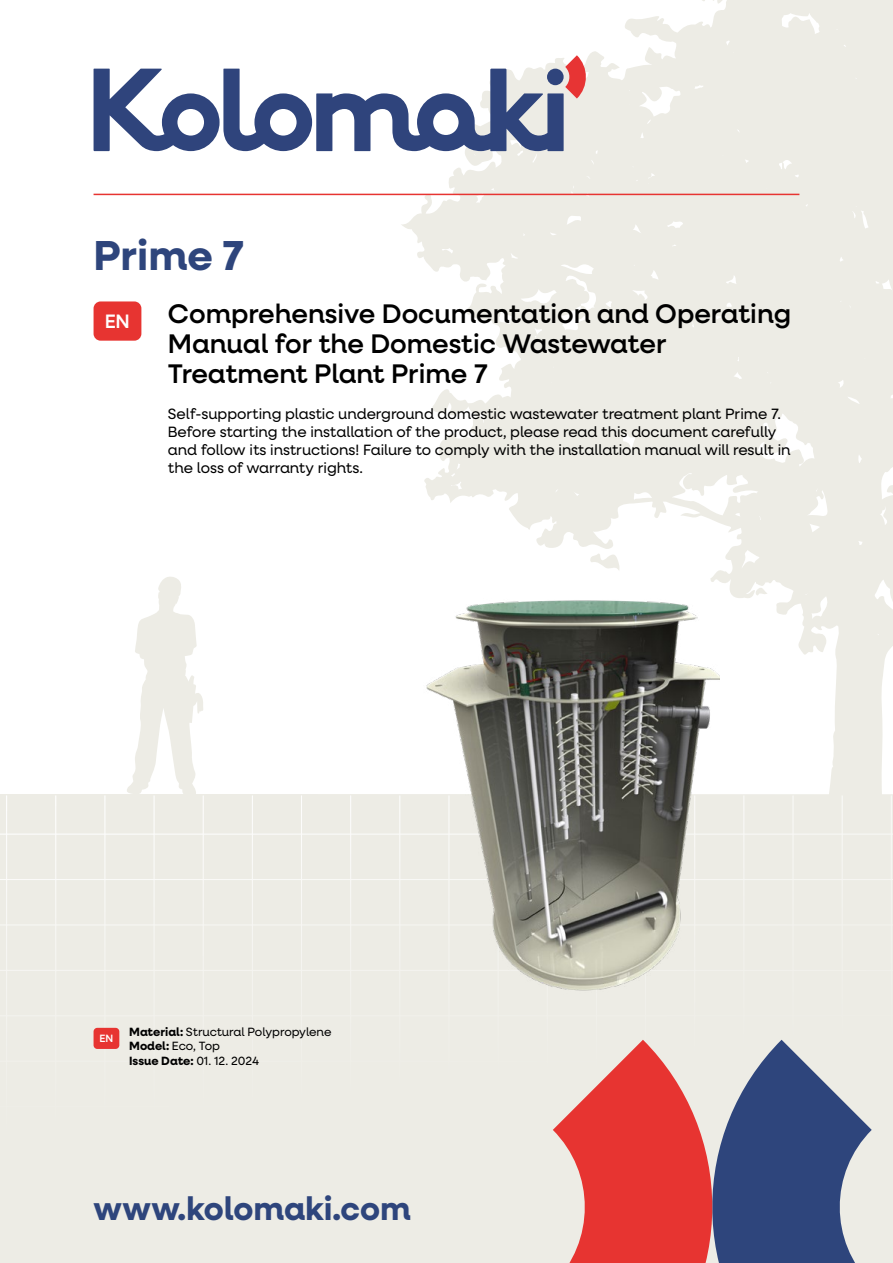
<style>
.page{position:relative;width:893px;height:1263px;background:#fff}
.page>*{position:absolute;margin:0;border:0;box-sizing:border-box;transform-origin:0 0}
.t1{font:700 42px "Neulis Neue";color:#2e457c}
.t2{font:700 33px "Neulis Neue";color:#2e457c}
.t3{font:500 27px/30px "Neulis Neue";color:#000}
.t4{font:500 19.5px "Neulis Neue";color:#fff}
.t5{font:15px/18px "Neulis Neue";color:#000}
.t6{font:12px/14.4px "Neulis Neue";color:#000}
.t7{font:500 10.65px "Neulis Neue";color:#fff}
.s1{font-weight:700}
</style>
<div class="page">
<svg style="left:401px;top:0;width:492px;height:794px;fill:#edece5"></svg>
<svg style="left:755px;top:584px;width:13px;height:13px"></svg>
<svg style="left:786px;top:601px;width:7px;height:7px"></svg>
<svg style="left:590px;top:553px;width:30px;height:18px"></svg>
<svg style="left:127px;top:577px;width:76px;height:217px"></svg>
<div style="left:0;top:794px;width:893px;height:469px;background:#edece5"></div>
<hr style="left:6px;top:795px;width:1px;height:468px;background:#fff">
<hr style="left:55px;top:795px;width:1px;height:468px;background:#fff">
<hr style="left:104px;top:795px;width:1px;height:468px;background:#fff">
<hr style="left:154px;top:795px;width:1px;height:468px;background:#fff">
<hr style="left:203px;top:795px;width:1px;height:468px;background:#fff">
<hr style="left:252px;top:795px;width:1px;height:468px;background:#fff">
<hr style="left:301px;top:795px;width:1px;height:468px;background:#fff">
<hr style="left:350px;top:795px;width:1px;height:468px;background:#fff">
<hr style="left:399px;top:795px;width:1px;height:468px;background:#fff">
<hr style="left:448px;top:795px;width:1px;height:468px;background:#fff">
<hr style="left:498px;top:795px;width:1px;height:468px;background:#fff">
<hr style="left:547px;top:795px;width:1px;height:468px;background:#fff">
<hr style="left:596px;top:795px;width:1px;height:468px;background:#fff">
<hr style="left:645px;top:795px;width:1px;height:468px;background:#fff">
<hr style="left:694px;top:795px;width:1px;height:468px;background:#fff">
<hr style="left:743px;top:795px;width:1px;height:468px;background:#fff">
<hr style="left:792px;top:795px;width:2px;height:468px;background:#fff">
<hr style="left:842px;top:795px;width:1px;height:468px;background:#fff">
<hr style="left:891px;top:795px;width:1px;height:468px;background:#fff">
<hr style="left:0;top:833px;width:893px;height:2px;background:#fff">
<hr style="left:0;top:879px;width:893px;height:1px;background:#fff">
<hr style="left:0;top:924px;width:893px;height:1px;background:#fff">
<hr style="left:0;top:970px;width:893px;height:1px;background:#fff">
<hr style="left:0;top:1015px;width:893px;height:1px;background:#fff">
<hr style="left:0;top:1061px;width:893px;height:1px;background:#fff">
<hr style="left:0;top:1106px;width:893px;height:1px;background:#fff">
<hr style="left:0;top:1151px;width:893px;height:1px;background:#fff">
<hr style="left:0;top:1197px;width:893px;height:1px;background:#fff">
<hr style="left:0;top:1242px;width:893px;height:1px;background:#fff">
<svg style="left:553px;top:1040px;width:319px;height:223px"></svg>
<svg style="left:94px;top:55px;width:495px;height:96px"></svg>
<hr style="left:94px;top:194px;width:705px;height:1px;background:#e73431">
<div style="left:94px;top:1028px;width:25px;height:21px;background:#e73431;border-radius:4px"></div>
<img style="left:401px;top:592px;width:319px;height:406px">
<div style="left:94px;top:301px;width:47px;height:40px;background:#e73431;border-radius:7px"></div>
<h1 class="t1" style="left:94px;top:226px;width:152px">Prime 7</h1>
<h3 class="t3" style="left:168px;top:297px;width:625px">Comprehensive Documentation and Operating<br>Manual for the Domestic Wastewater<br>Treatment Plant Prime 7</h3>
<p class="t5" style="left:168px;top:404px;width:624px">Self-supporting plastic underground domestic wastewater treatment plant Prime 7.<br>Before starting the installation of the product, please read this document carefully and follow its instructions! Failure to comply with the installation manual will result in the loss of warranty rights.</p>
<h3 class="t4" style="left:105px;top:308px;width:27px">EN</h3>
<p class="t7" style="left:100px;top:1031px;width:15px">EN</p>
<p class="t6" style="left:129px;top:1024px;width:204px"><span class="s1">Material:</span> Structural Polypropylene<br><span class="s1">Model:</span> Eco, Top<br><span class="s1">Issue Date:</span> 01. 12. 2024</p>
<h2 class="t2" style="left:94px;top:1185px;width:318px">www.kolomaki.com</h2>
</div>
